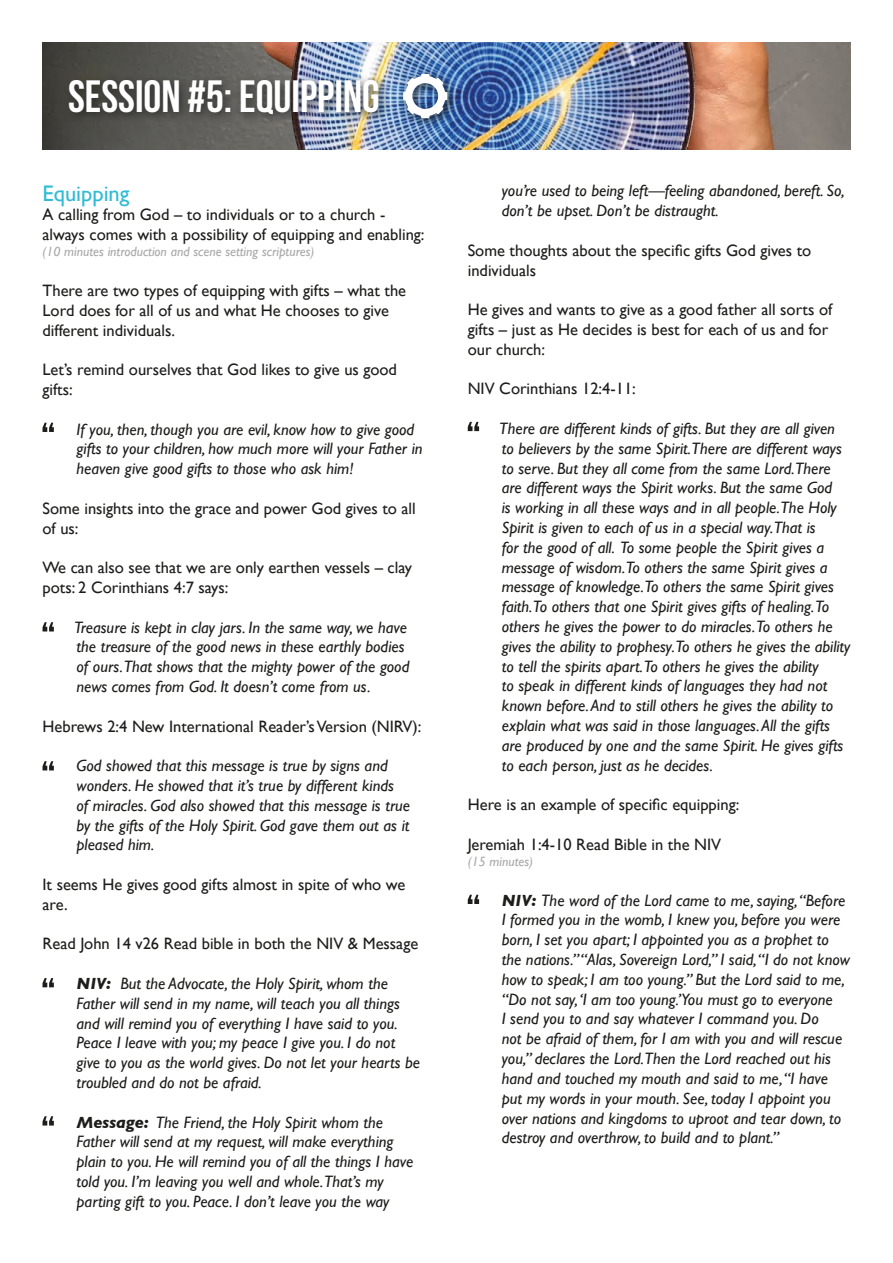
<style>
.page{position:relative;width:893px;height:1263px;background:#fff}
.page>*{position:absolute;margin:0;border:0;box-sizing:border-box;transform-origin:0 0}
.t1{font:700 45px "Bebas Neue";color:#fff}
.Subtitle{font:22.5px "Gill Sans";color:#30bbd7}
.t2{font:italic 16.5px/19.8px "Gill Sans";color:#1d1d1b}
.t3{font:16.5px/19.8px "Gill Sans";color:#1d1d1b}
.Note{font:italic 13.5px "Gill Sans";color:#a8a8a8}
.s1{font-weight:700}
</style>
<div class="page">
<svg style="left:43px;top:423px;width:11px;height:9px"></svg>
<svg style="left:43px;top:622px;width:11px;height:9px"></svg>
<svg style="left:43px;top:761px;width:11px;height:9px"></svg>
<svg style="left:43px;top:978px;width:11px;height:9px"></svg>
<svg style="left:43px;top:1116px;width:11px;height:9px"></svg>
<img style="left:43px;top:43px;width:807px;height:107px">
<div style="left:63px;top:74px;width:328px;height:51px;background:#1d1d1b;opacity:.75"></div>
<div style="left:397px;top:68px;width:62px;height:62px;background:#1d1d1b;opacity:.75"></div>
<svg style="left:403px;top:74px;width:44px;height:44px"></svg>
<svg style="left:468px;top:422px;width:11px;height:9px"></svg>
<svg style="left:468px;top:895px;width:11px;height:9px"></svg>
<p class="t1" style="left:68px;top:72px;width:313px">SESSION #5: EQUIPPING</p>
<p class="Subtitle" style="left:43px;top:180px;width:88px">Equipping</p>
<p class="t3" style="left:43px;top:205px;width:384px">A calling from God – to individuals or to a church - always comes with a possibility of equipping and enabling:</p>
<p class="Note" style="left:43px;top:244px;width:273px">(10 minutes introduction and scene setting scriptures)</p>
<p class="t3" style="left:43px;top:280px;width:365px">There are two types of equipping with gifts – what the<br>Lord does for all of us and what He chooses to give different individuals.</p>
<p class="t3" style="left:43px;top:359px;width:356px">Let’s remind ourselves that God likes to give us good gifts:</p>
<p class="t2" style="left:77px;top:419px;width:347px">If you, then, though you are evil, know how to give good gifts to your children, how much more will your Father in heaven give good gifts to those who ask him!</p>
<p class="t3" style="left:43px;top:498px;width:375px">Some insights into the grace and power God gives to all of us:</p>
<p class="t3" style="left:43px;top:557px;width:371px">We can also see that we are only earthen vessels – clay pots: 2 Corinthians 4:7 says:</p>
<p class="t2" style="left:74px;top:617px;width:337px">Treasure is kept in clay jars. In the same way, we have the treasure of the good news in these earthly bodies of ours.That shows that the mighty power of the good news comes from God. It doesn’t come from us.</p>
<p class="t3" style="left:43px;top:716px;width:380px">Hebrews 2:4 New International Reader’s Version (NIRV):</p>
<p class="t2" style="left:77px;top:756px;width:335px">God showed that this message is true by signs and wonders. He showed that it’s true by different kinds<br>of miracles. God also showed that this message is true by the gifts of the Holy Spirit. God gave them out as it pleased him.</p>
<p class="t3" style="left:43px;top:874px;width:364px">It seems He gives good gifts almost in spite of who we are.</p>
<p class="t3" style="left:43px;top:934px;width:377px">Read John 14 v26 Read bible in both the NIV &amp; Message</p>
<p class="t2" style="left:77px;top:973px;width:345px"><span class="s1">NIV:</span> But the Advocate, the Holy Spirit, whom the Father will send in my name, will teach you all things and will remind you of everything I have said to you.<br>Peace I leave with you; my peace I give you. I do not give to you as the world gives. Do not let your hearts be troubled and do not be afraid.</p>
<p class="t2" style="left:77px;top:1112px;width:338px"><span class="s1">Message:</span> The Friend, the Holy Spirit whom the Father will send at my request, will make everything plain to you. He will remind you of all the things I have told you. I’m leaving you well and whole.That’s my parting gift to you. Peace. I don’t leave you the way</p>
<p class="t2" style="left:502px;top:181px;width:345px">you’re used to being left—feeling abandoned, bereft. So, don’t be upset. Don’t be distraught.</p>
<p class="t3" style="left:468px;top:240px;width:345px">Some thoughts about the specific gifts God gives to individuals</p>
<p class="t3" style="left:468px;top:300px;width:366px">He gives and wants to give as a good father all sorts of gifts – just as He decides is best for each of us and for our church:</p>
<p class="t3" style="left:468px;top:379px;width:170px">NIV Corinthians 12:4-11:</p>
<p class="t2" style="left:499px;top:418px;width:353px">There are different kinds of gifts. But they are all given to believers by the same Spirit.There are different ways to serve. But they all come from the same Lord.There are different ways the Spirit works. But the same God<br>is working in all these ways and in all people.The Holy Spirit is given to each of us in a special way.That is<br>for the good of all. To some people the Spirit gives a message of wisdom.To others the same Spirit gives a message of knowledge.To others the same Spirit gives faith.To others that one Spirit gives gifts of healing.To others he gives the power to do miracles.To others he gives the ability to prophesy.To others he gives the ability to tell the spirits apart.To others he gives the ability<br>to speak in different kinds of languages they had not known before. And to still others he gives the ability to explain what was said in those languages. All the gifts are produced by one and the same Spirit. He gives gifts to each person, just as he decides.</p>
<p class="t3" style="left:468px;top:795px;width:273px">Here is an example of specific equipping:</p>
<p class="t3" style="left:468px;top:834px;width:255px">Jeremiah 1:4-10 Read Bible in the NIV</p>
<p class="Note" style="left:468px;top:854px;width:67px">(15 minutes)</p>
<p class="t2" style="left:502px;top:890px;width:350px"><span class="s1">NIV:</span> The word of the Lord came to me, saying, “Before I formed you in the womb, I knew you, before you were born, I set you apart; I appointed you as a prophet to the nations.” “Alas, Sovereign Lord,” I said, “I do not know how to speak; I am too young.” But the Lord said to me, “Do not say, ‘I am too young.’You must go to everyone<br>I send you to and say whatever I command you. Do<br>not be afraid of them, for I am with you and will rescue you,” declares the Lord.Then the Lord reached out his hand and touched my mouth and said to me, “I have put my words in your mouth. See, today I appoint you over nations and kingdoms to uproot and tear down, to destroy and overthrow, to build and to plant.”</p>
</div>
